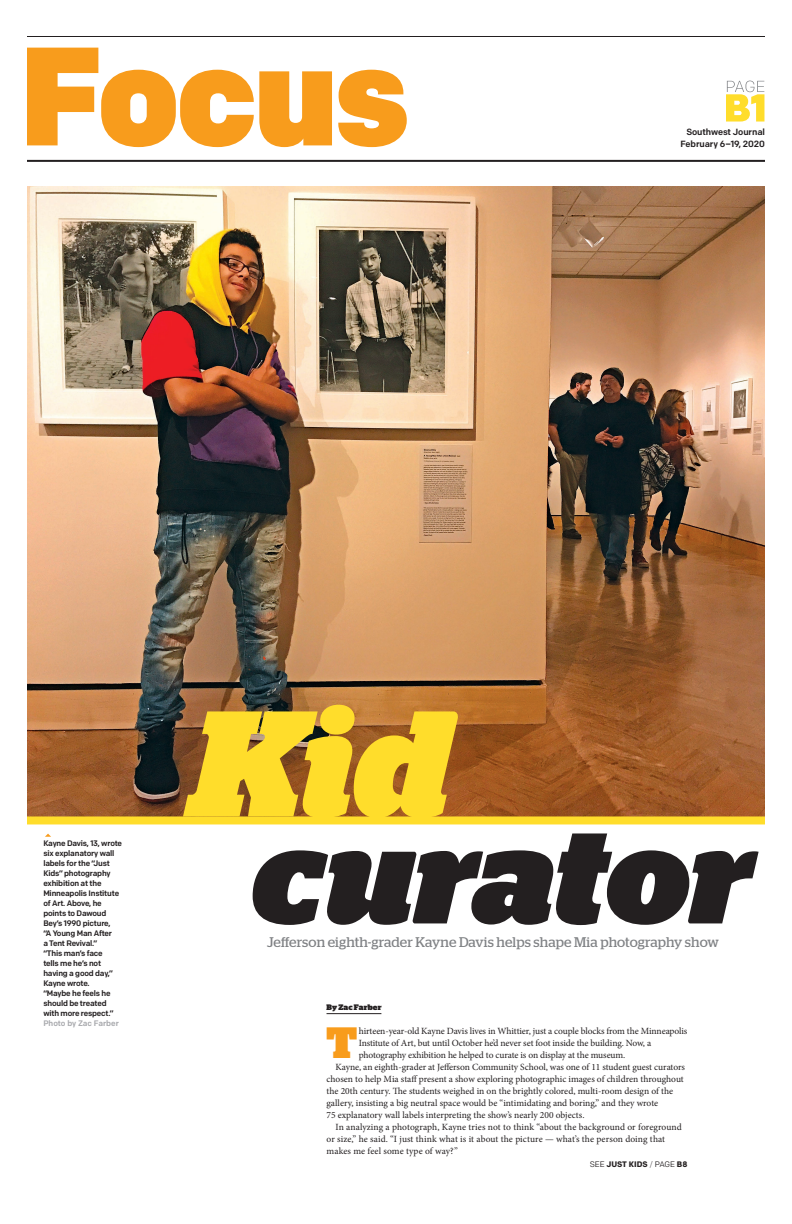
<style>
.page{position:relative;width:792px;height:1224px;background:#fff}
.page>*{position:absolute;margin:0;border:0;box-sizing:border-box;transform-origin:0 0}
.t1{font:italic 900 150px "Stag";color:#ffdd2b}
.t2{font:italic 900 135.3px "Stag";letter-spacing:-.005em;color:#231f20}
.t3{font:900 43.8px "Stag";color:#f89c1c}
.t4{font:14px "Stag";letter-spacing:.005em;color:#808285}
.t5{font:9.5px "Minion Pro";letter-spacing:-.005em;color:#231f20}
.t6{font:500 9px/12px "Colfax";letter-spacing:-.01em;color:#231f20;text-align:right}
.t7{font:500 8px/10px "Colfax";letter-spacing:-.02em;color:#231f20}
.t8{font:700 8px "Colfax";color:#231f20}
.t9{font:500 8px "Colfax";color:#a8a9ad}
.t10{font:900 8px "Stag";letter-spacing:.02em;color:#231f20}
.s1{font-weight:400}
.s2{font-weight:300}
</style>
<div class="page">
<img style="left:27px;top:186px;width:738px;height:630px">
<hr style="left:27px;top:160px;width:738px;height:2px;background:#231f20">
<hr style="left:27px;top:36px;width:738px;height:1px;background:#231f20">
<svg style="left:27px;top:48px;width:380px;height:99px"></svg>
<svg style="left:726px;top:81px;width:38px;height:41px"></svg>
<div style="left:27px;top:816px;width:738px;height:8px;background:#ffdd2b"></div>
<hr style="left:327px;top:1013px;width:54px;height:1px;background:#231f20">
<svg style="left:45px;top:834px;width:6px;height:3px"></svg>
<p class="t6" style="left:680px;top:126px;width:86px">Southwest Journal<br>February 6–19, 2020</p>
<p class="t7" style="left:43px;top:838px;width:80px">Kayne Davis, 13, wrote six explanatory wall labels for the “Just<br>Kids” photography exhibition at the<br>Minneapolis Institute of Art. Above, he points to Dawoud<br>Bey’s 1990 picture,<br>“A Young Man After<br>a Tent Revival.”<br>“This man’s face<br>tells me he’s not having a good day,”<br>Kayne wrote.<br>“Maybe he feels he should be treated with more respect.”</p>
<p class="t9" style="left:43px;top:1018px;width:77px">Photo by Zac Farber</p>
<h1 class="t1" style="left:191px;top:677px;width:261px">Kid</h1>
<h2 class="t2" style="left:252px;top:797px;width:501px">curator</h2>
<h3 class="t4" style="left:267px;top:934px;width:453px">Jefferson eighth-grader Kayne Davis helps shape Mia photography show</h3>
<p class="t10" style="left:327px;top:1002px;width:57px">By Zac Farber</p>
<h3 class="t3" style="left:327px;top:1017px;width:32px">T</h3>
<p class="t5" style="left:359px;top:1025px;width:330px">hirteen-year-old Kayne Davis lives in Whittier, just a couple blocks from the Minneapolis</p>
<p class="t5" style="left:359px;top:1037px;width:294px">Institute of Art, but until October he’d never set foot inside the building. Now, a</p>
<p class="t5" style="left:359px;top:1049px;width:268px">photography exhibition he helped to curate is on display at the museum.</p>
<p class="t5" style="left:336px;top:1061px;width:351px">Kayne, an eighth-grader at Jefferson Community School, was one of 11 student guest curators</p>
<p class="t5" style="left:327px;top:1073px;width:359px">chosen to help Mia staff present a show exploring photographic images of children throughout</p>
<p class="t5" style="left:327px;top:1085px;width:348px">the 20th century. The students weighed in on the brightly colored, multi-room design of the</p>
<p class="t5" style="left:327px;top:1097px;width:333px">gallery, insisting a big neutral space would be “intimidating and boring,” and they wrote</p>
<p class="t5" style="left:327px;top:1109px;width:259px">75 explanatory wall labels interpreting the show’s nearly 200 objects.</p>
<p class="t5" style="left:336px;top:1121px;width:348px">In analyzing a photograph, Kayne tries not to think “about the background or foreground</p>
<p class="t5" style="left:327px;top:1133px;width:340px">or size,” he said. “I just think what is it about the picture — what’s the person doing that</p>
<p class="t5" style="left:327px;top:1145px;width:133px">makes me feel some type of way?”</p>
<p class="t8" style="left:590px;top:1159px;width:99px"><span class="s1">SEE</span> JUST KIDS <span class="s2">/</span> <span class="s1">PAGE</span> B8</p>
</div>
